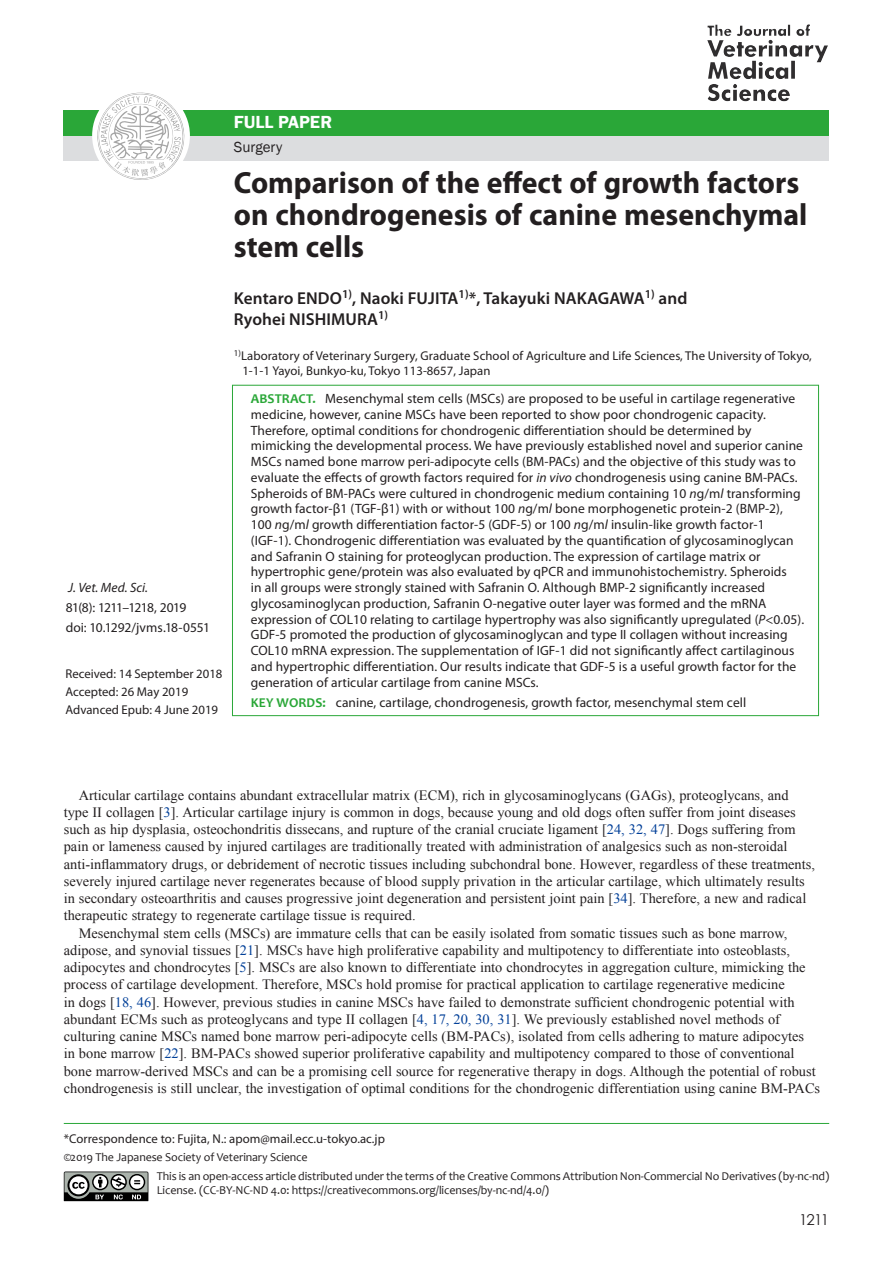
<style>
.page{position:relative;width:893px;height:1263px;background:#fff}
.page>*{position:absolute;margin:0;border:0;box-sizing:border-box;transform-origin:0 0}
.t1{font:700 30.75px/32.2px "Myriad Pro";color:#231f20}
.t2{font:600 18px "Franklin Gothic";color:#fff}
.t3{font:600 17.25px/21px "Myriad Pro";letter-spacing:.005em;color:#231f20}
.t4{font:15px "Franklin Gothic";color:#231f20}
.t5{font:15px "Century Gothic";color:#231f20}
.t6{font:14.25px "Times New Roman";color:#231f20}
.t7{font:13.5px/15.8px "Myriad Pro";letter-spacing:.005em;color:#231f20}
.t8{font:13.5px/20px "Myriad Pro";letter-spacing:-.04em;color:#231f20}
.t9{font:italic 13.5px "Myriad Pro";color:#231f20}
.t10{font:12.75px/17.9px "Myriad Pro";letter-spacing:.005em;color:#231f20}
.t11{font:12px/20px "Candara";letter-spacing:-.01em;color:#231f20}
.s1{font-family:"Candara";font-weight:700;color:#2aa738}
.s2{font-style:italic}
.s3{color:#003f98}
</style>
<div class="page">
<hr style="left:64px;top:1123px;width:765px;height:1px;background:#2aa738">
<div style="left:64px;top:136px;width:765px;height:25px;background:#dcdddf"></div>
<div style="left:64px;top:111px;width:765px;height:25px;background:#2aa738"></div>
<div style="left:92px;top:87px;width:98px;height:97px;background:#fff;border-radius:50%"></div>
<svg style="left:94px;top:92px;width:93px;height:88px"></svg>
<img style="left:707px;top:24px;width:106px;height:33px">
<svg style="left:64px;top:1171px;width:84px;height:30px"></svg>
<p class="t9" style="left:68px;top:579px;width:81px">J. Vet. Med. Sci.</p>
<p class="t8" style="left:66px;top:598px;width:146px">81(8): 1211–1218, 2019 doi: 10.1292/jvms.18-0551</p>
<p class="t10" style="left:66px;top:665px;width:158px">Received: 14 September 2018<br>Accepted: 26 May 2019<br>Advanced Epub: 4 June 2019</p>
<p class="t2" style="left:234px;top:111px;width:100px">FULL PAPER</p>
<p class="t4" style="left:234px;top:138px;width:50px">Surgery</p>
<h1 class="t1" style="left:234px;top:165px;width:575px">Comparison of the effect of growth factors on chondrogenesis of canine mesenchymal stem cells</h1>
<p class="t3" style="left:234px;top:287px;width:455px">Kentaro ENDO<sup>1)</sup>, Naoki FUJITA<sup>1)</sup>*, Takayuki NAKAGAWA<sup>1)</sup> and<br>Ryohei NISHIMURA<sup>1)</sup></p>
<p class="t10" style="left:242px;top:349px;width:571px;line-height:14.2px;text-indent:-9px"><sup>1)</sup>Laboratory of Veterinary Surgery, Graduate School of Agriculture and Life Sciences, The University of Tokyo,<br>1-1-1 Yayoi, Bunkyo-ku, Tokyo 113-8657, Japan</p>
<p class="t7" style="left:251px;top:390px;width:555px"><span class="s1">ABSTRACT.</span> Mesenchymal stem cells (MSCs) are proposed to be useful in cartilage regenerative medicine, however, canine MSCs have been reported to show poor chondrogenic capacity.<br>Therefore, optimal conditions for chondrogenic differentiation should be determined by mimicking the developmental process. We have previously established novel and superior canine MSCs named bone marrow peri-adipocyte cells (BM-PACs) and the objective of this study was to evaluate the effects of growth factors required for <span class="s2">in vivo</span> chondrogenesis using canine BM-PACs.<br>Spheroids of BM-PACs were cultured in chondrogenic medium containing 10 <span class="s2">n</span>g/m<span class="s2">l</span> transforming growth factor-β1 (TGF-β1) with or without 100 <span class="s2">n</span>g/m<span class="s2">l</span> bone morphogenetic protein-2 (BMP-2), 100 <span class="s2">n</span>g/m<span class="s2">l</span> growth differentiation factor-5 (GDF-5) or 100 <span class="s2">n</span>g/m<span class="s2">l</span> insulin-like growth factor-1 (IGF-1). Chondrogenic differentiation was evaluated by the quantification of glycosaminoglycan and Safranin O staining for proteoglycan production. The expression of cartilage matrix or hypertrophic gene/protein was also evaluated by qPCR and immunohistochemistry. Spheroids<br>in all groups were strongly stained with Safranin O. Although BMP-2 significantly increased glycosaminoglycan production, Safranin O-negative outer layer was formed and the mRNA expression of COL10 relating to cartilage hypertrophy was also significantly upregulated (<span class="s2">P</span>&lt;0.05).<br>GDF-5 promoted the production of glycosaminoglycan and type II collagen without increasing COL10 mRNA expression. The supplementation of IGF-1 did not significantly affect cartilaginous and hypertrophic differentiation. Our results indicate that GDF-5 is a useful growth factor for the generation of articular cartilage from canine MSCs.</p>
<p class="t7" style="left:251px;top:695px;width:497px"><span class="s1">KEY WORDS:</span> canine, cartilage, chondrogenesis, growth factor, mesenchymal stem cell</p>
<p class="t6" style="left:79px;top:785px;width:711px">Articular cartilage contains abundant extracellular matrix (ECM), rich in glycosaminoglycans (GAGs), proteoglycans, and</p>
<p class="t6" style="left:64px;top:802px;width:734px">type II collagen [<span class="s3">3</span>]. Articular cartilage injury is common in dogs, because young and old dogs often suffer from joint diseases</p>
<p class="t6" style="left:64px;top:820px;width:733px">such as hip dysplasia, osteochondritis dissecans, and rupture of the cranial cruciate ligament [<span class="s3">24, 32, 47</span>]. Dogs suffering from</p>
<p class="t6" style="left:64px;top:837px;width:725px">pain or lameness caused by injured cartilages are traditionally treated with administration of analgesics such as non-steroidal</p>
<p class="t6" style="left:64px;top:854px;width:753px">anti-inflammatory drugs, or debridement of necrotic tissues including subchondral bone. However, regardless of these treatments,</p>
<p class="t6" style="left:64px;top:871px;width:742px">severely injured cartilage never regenerates because of blood supply privation in the articular cartilage, which ultimately results</p>
<p class="t6" style="left:64px;top:889px;width:744px">in secondary osteoarthritis and causes progressive joint degeneration and persistent joint pain [<span class="s3">34</span>]. Therefore, a new and radical</p>
<p class="t6" style="left:64px;top:906px;width:353px">therapeutic strategy to regenerate cartilage tissue is required.</p>
<p class="t6" style="left:79px;top:923px;width:710px">Mesenchymal stem cells (MSCs) are immature cells that can be easily isolated from somatic tissues such as bone marrow,</p>
<p class="t6" style="left:64px;top:940px;width:728px">adipose, and synovial tissues [<span class="s3">21</span>]. MSCs have high proliferative capability and multipotency to differentiate into osteoblasts,</p>
<p class="t6" style="left:64px;top:958px;width:743px">adipocytes and chondrocytes [<span class="s3">5</span>]. MSCs are also known to differentiate into chondrocytes in aggregation culture, mimicking the</p>
<p class="t6" style="left:64px;top:975px;width:723px">process of cartilage development. Therefore, MSCs hold promise for practical application to cartilage regenerative medicine</p>
<p class="t6" style="left:64px;top:992px;width:732px">in dogs [<span class="s3">18, 46</span>]. However, previous studies in canine MSCs have failed to demonstrate sufficient chondrogenic potential with</p>
<p class="t6" style="left:64px;top:1009px;width:718px">abundant ECMs such as proteoglycans and type II collagen [<span class="s3">4, 17, 20, 30, 31</span>]. We previously established novel methods of</p>
<p class="t6" style="left:64px;top:1027px;width:742px">culturing canine MSCs named bone marrow peri-adipocyte cells (BM-PACs), isolated from cells adhering to mature adipocytes</p>
<p class="t6" style="left:64px;top:1044px;width:732px">in bone marrow [<span class="s3">22</span>]. BM-PACs showed superior proliferative capability and multipotency compared to those of conventional</p>
<p class="t6" style="left:64px;top:1061px;width:753px">bone marrow-derived MSCs and can be a promising cell source for regenerative therapy in dogs. Although the potential of robust</p>
<p class="t6" style="left:64px;top:1079px;width:758px">chondrogenesis is still unclear, the investigation of optimal conditions for the chondrogenic differentiation using canine BM-PACs</p>
<p class="t10" style="left:64px;top:1129px;width:323px">*Correspondence to: Fujita, N.: apom@mail.ecc.u-tokyo.ac.jp</p>
<p class="t11" style="left:157px;top:1146px;width:674px;text-indent:-93px">©2019 The Japanese Society of Veterinary Science<br>This is an open-access article distributed under the terms of the Creative Commons Attribution Non-Commercial No Derivatives (by-nc-nd)</p>
<p class="t11" style="left:157px;top:1180px;width:394px">License. (CC-BY-NC-ND 4.0: https://creativecommons.org/licenses/by-nc-nd/4.0/)</p>
<p class="t5" style="left:799px;top:1209px;width:32px">1211</p>
</div>
